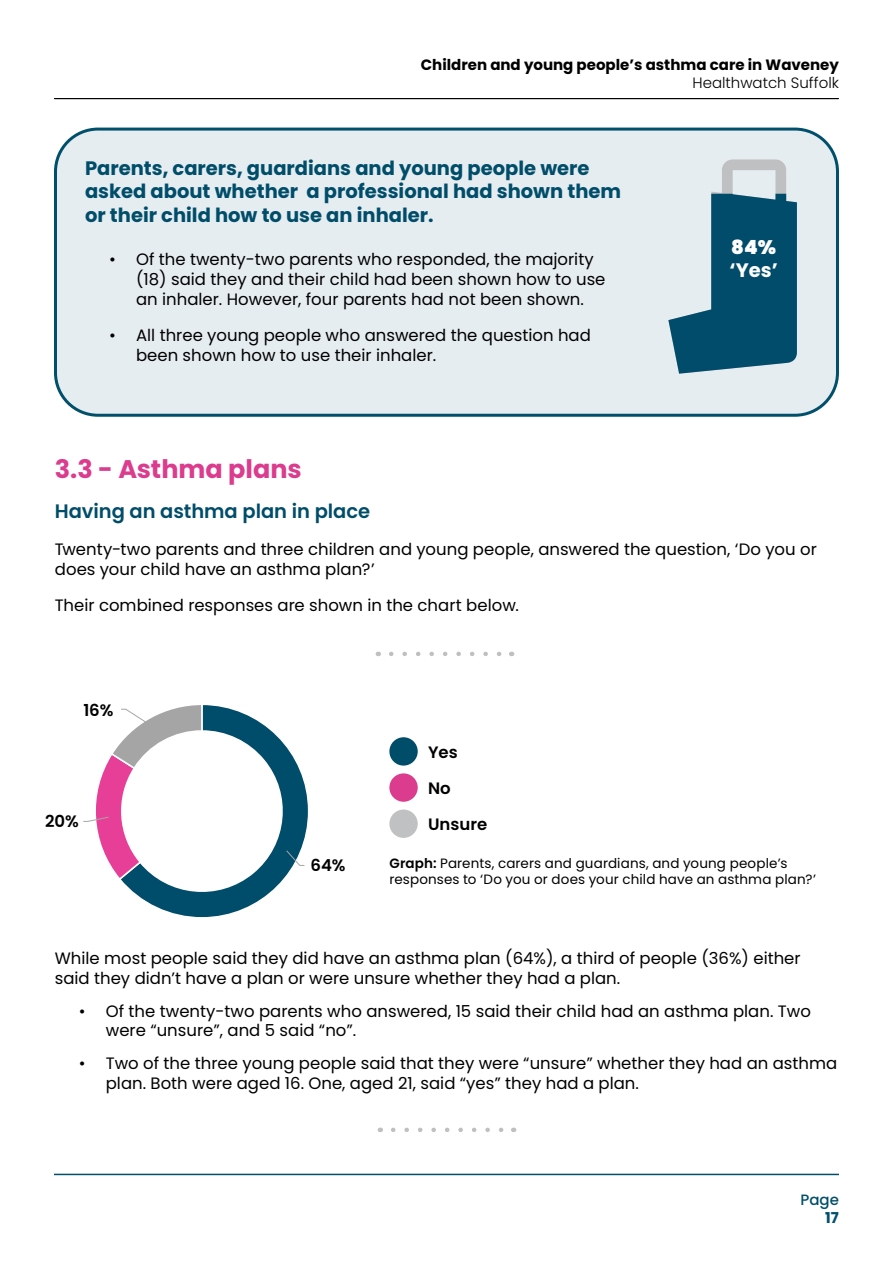
<style>
.page{position:relative;width:893px;height:1263px;background:#fff}
.page>*{position:absolute;margin:0;border:0;box-sizing:border-box;transform-origin:0 0}
.t1{font:700 25.5px "Poppins";color:#db3c8e}
.t2{font:700 19.5px/23.4px "Poppins";color:#004d6a}
.t3{font:600 19.5px "Poppins";letter-spacing:-.005em;color:#004d6a}
.t4{font:700 19.5px "Poppins";color:#fff}
.t5{font:900 19.5px "Poppins";color:#fff}
.t6{font:16.5px/19.8px "Poppins";color:#000}
.t7{font:600 16.5px/36.2px "Poppins";color:#000}
.t8{font:700 15px "Poppins";color:#000}
.t9{font:300 15px "Poppins";color:#000}
.t10{font:500 15px "Poppins";color:#004f6b}
.t11{font:700 15px "Poppins";color:#004f6b}
.t12{font:13.5px/16.2px "Poppins";letter-spacing:.01em;color:#000}
.t13{font:700 11.55px "Century Gothic";color:#000}
.s1{font-family:"Century Gothic";font-weight:700;font-size:11.55px}
.s2{font-weight:600}
</style>
<div class="page">
<hr style="left:54px;top:1174px;width:785px;height:1px;background:#004f6b">
<hr style="left:55px;top:98px;width:784px;height:1px;background:#000">
<hr style="left:54px;top:98px;width:784px;height:1px;background:#000">
<div style="left:56px;top:129px;width:781px;height:286px;background:#e6edf0;border-radius:43px"></div>
<div style="left:54px;top:128px;width:785px;height:289px;border:3px solid #004f6b;border-radius:43px"></div>
<svg style="left:668px;top:159px;width:129px;height:215px"></svg>
<svg style="left:391px;top:652px;width:111px;height:4px"></svg>
<svg style="left:83px;top:705px;width:225px;height:213px"></svg>
<div style="left:72px;top:691px;width:48px;height:34px;background:#fff"></div>
<div style="left:307px;top:846px;width:47px;height:34px;background:#fff"></div>
<div style="left:389px;top:737px;width:29px;height:29px;background:#004d6a;border-radius:50%"></div>
<div style="left:389px;top:773px;width:29px;height:29px;background:#db3c8e;border-radius:50%"></div>
<div style="left:389px;top:809px;width:29px;height:29px;background:#c0c1c2;border-radius:50%"></div>
<svg style="left:393px;top:1127px;width:111px;height:5px"></svg>
<p class="t8" style="left:421px;top:57px;width:420px">Children and young people’s asthma care in Waveney</p>
<p class="t9" style="left:692px;top:75px;width:148px">Healthwatch Suffolk</p>
<p class="t2" style="left:85px;top:157px;width:538px">Parents, carers, guardians and young people were asked about whether a professional had shown them or their child how to use an inhaler.</p>
<p class="t6" style="left:136px;top:249px;width:471px;text-indent:-27px">• Of the twenty-two parents who responded, the majority (18) said they and their child had been shown how to use an inhaler. However, four parents had not been shown.</p>
<p class="t6" style="left:136px;top:326px;width:456px;text-indent:-27px">• All three young people who answered the question had been shown how to use their inhaler.</p>
<p class="t5" style="left:731px;top:236px;width:46px">84%</p>
<p class="t4" style="left:730px;top:259px;width:50px">‘Yes’</p>
<h1 class="t1" style="left:55px;top:454px;width:248px">3.3 - Asthma plans</h1>
<p class="t3" style="left:55px;top:500px;width:317px">Having an asthma plan in place</p>
<p class="t6" style="left:55px;top:539px;width:764px">Twenty-two parents and three children and young people, answered the question, ‘Do you or does your child have an asthma plan?’</p>
<p class="t6" style="left:55px;top:596px;width:466px">Their combined responses are shown in the chart below.</p>
<p class="t7" style="left:83px;top:692px;width:36px">16%<span class="s1">16%</span></p>
<p class="t7" style="left:45px;top:804px;width:35px">20%</p>
<p class="t13" style="left:57px;top:813px;width:24px">20%</p>
<p class="t7" style="left:310px;top:847px;width:37px">64%</p>
<p class="t13" style="left:308px;top:857px;width:24px">64%</p>
<p class="t7" style="left:428px;top:734px;width:61px">Yes<br>No<br>Unsure</p>
<p class="t12" style="left:389px;top:855px;width:428px"><span class="s2">Graph:</span> Parents, carers and guardians, and young people’s responses to ‘Do you or does your child have an asthma plan?’</p>
<p class="t6" style="left:55px;top:948px;width:747px">While most people said they did have an asthma plan (64%), a third of people (36%) either said they didn’t have a plan or were unsure whether they had a plan.</p>
<p class="t6" style="left:106px;top:1001px;width:707px;text-indent:-27px">• Of the twenty-two parents who answered, 15 said their child had an asthma plan. Two were “unsure”, and 5 said “no”.</p>
<p class="t6" style="left:106px;top:1053px;width:733px;text-indent:-27px">• Two of the three young people said that they were “unsure” whether they had an asthma plan. Both were aged 16. One, aged 21, said “yes” they had a plan.</p>
<p class="t10" style="left:800px;top:1191px;width:40px">Page</p>
<p class="t11" style="left:825px;top:1209px;width:15px">17</p>
</div>
